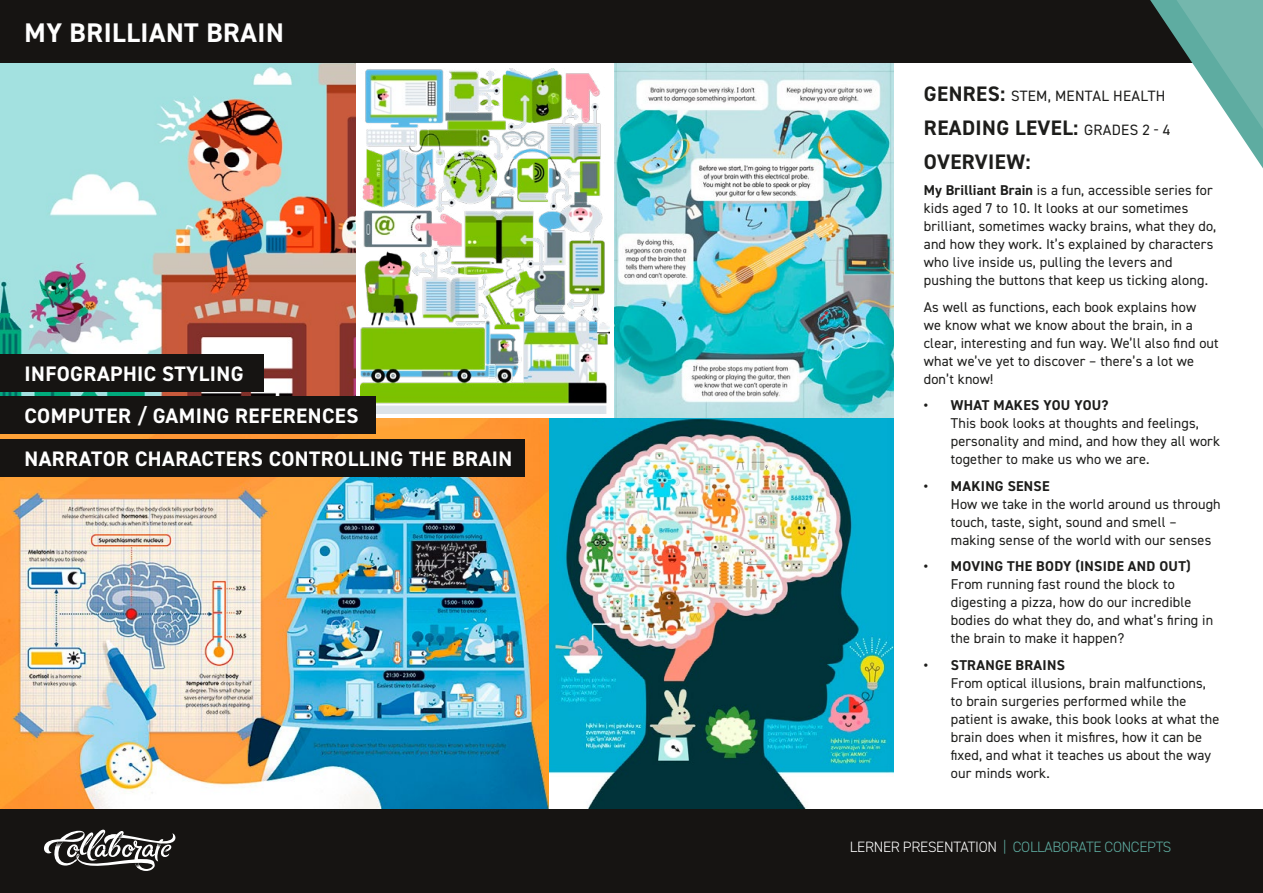
<style>
.page{position:relative;width:1263px;height:893px;background:#fff}
.page>*{position:absolute;margin:0;border:0;box-sizing:border-box;transform-origin:0 0}
.t1{font:700 27px "DIN2014";letter-spacing:.02em;color:#fff}
.t2{font:700 21px/42.3px "DIN2014";letter-spacing:.02em;color:#fff}
.t3{font:700 21px/33.8px "DIN2014";letter-spacing:.02em;color:#1d1d1b}
.t4{font:300 15px "DIN2014";letter-spacing:-.02em;color:#5eaca1}
.t5{font:15px "DIN2014";letter-spacing:.02em;color:#1d1d1b}
.t6{font:14.25px/18px "DIN2014";letter-spacing:.01em;color:#1d1d1b}
.t7{font:700 14.25px "DIN2014";letter-spacing:.02em;color:#1d1d1b}
.s1{font-weight:700;font-size:21px}
.s2{font-weight:400;font-size:15px}
.s3{font-weight:700}
.s4{color:#fff}
</style>
<div class="page">
<div style="left:0;top:0;width:1242px;height:63px;background:#161412"></div>
<div style="left:0;top:810px;width:1263px;height:83px;background:#161412"></div>
<svg style="left:1150px;top:0;width:113px;height:168px"></svg>
<svg style="left:44px;top:830px;width:131px;height:41px"></svg>
<img style="left:360px;top:68px;width:250px;height:345px">
<img style="left:0;top:63px;width:356px;height:334px">
<img style="left:615px;top:63px;width:279px;height:355px">
<img style="left:548px;top:418px;width:346px;height:392px">
<img style="left:0;top:418px;width:548px;height:392px">
<div style="left:0;top:354px;width:264px;height:38px;background:#161412"></div>
<div style="left:0;top:397px;width:375px;height:37px;background:#161412"></div>
<div style="left:0;top:439px;width:524px;height:37px;background:#161412"></div>
<h1 class="t1" style="left:25px;top:15px;width:261px">MY BRILLIANT BRAIN</h1>
<h2 class="t2" style="left:25px;top:352px;width:220px">INFOGRAPHIC STYLING</h2>
<h2 class="t2" style="left:25px;top:395px;width:489px">COMPUTER / GAMING REFERENCES<br>NARRATOR CHARACTERS CONTROLLING THE BRAIN</h2>
<p class="t5" style="left:924px;top:87px;width:243px"><span class="s1">GENRES:</span> STEM, MENTAL HEALTH</p>
<h2 class="t3" style="left:924px;top:111px;width:248px">READING LEVEL: <span class="s2">GRADES 2 - 4<br></span>OVERVIEW:</h2>
<p class="t6" style="left:924px;top:181px;width:294px"><span class="s3">My Brilliant Brain</span> is a fun, accessible series for kids aged 7 to 10. It looks at our sometimes brilliant, sometimes wacky brains, what they do, and how they work. It’s explained by characters who live inside us, pulling the levers and pushing the buttons that keep us ticking along.</p>
<p class="t6" style="left:924px;top:298px;width:296px">As well as functions, each book explains how<br>we know what we know about the brain, in a clear, interesting and fun way. We’ll also find out what we’ve yet to discover – there’s a lot we don’t know!</p>
<p class="t7" style="left:924px;top:396px;width:186px">• WHAT MAKES YOU YOU?</p>
<p class="t6" style="left:951px;top:414px;width:271px">This book looks at thoughts and feelings, personality and mind, and how they all work together to make us who we are.</p>
<p class="t7" style="left:924px;top:476px;width:127px">• MAKING SENSE</p>
<p class="t6" style="left:951px;top:495px;width:271px">How we take in the world around us through touch, taste, sight, sound and smell – making sense of the world with our senses</p>
<p class="t7" style="left:924px;top:557px;width:268px">• MOVING THE BODY (INSIDE AND OUT)</p>
<p class="t6" style="left:951px;top:575px;width:264px">From running fast round the block to digesting a pizza, how do our incredible bodies do what they do, and what’s firing in the brain to make it happen?</p>
<p class="t7" style="left:924px;top:655px;width:142px">• STRANGE BRAINS</p>
<p class="t6" style="left:951px;top:674px;width:270px">From optical illusions, brain malfunctions, to brain surgeries performed while the patient is awake, this book looks at what the brain does when it misfires, how it can be fixed, and what it teaches us about the way our minds work.</p>
<p class="t4" style="left:850px;top:838px;width:323px"><span class="s4">LERNER PRESENTATION</span> | COLLABORATE CONCEPTS</p>
</div>
